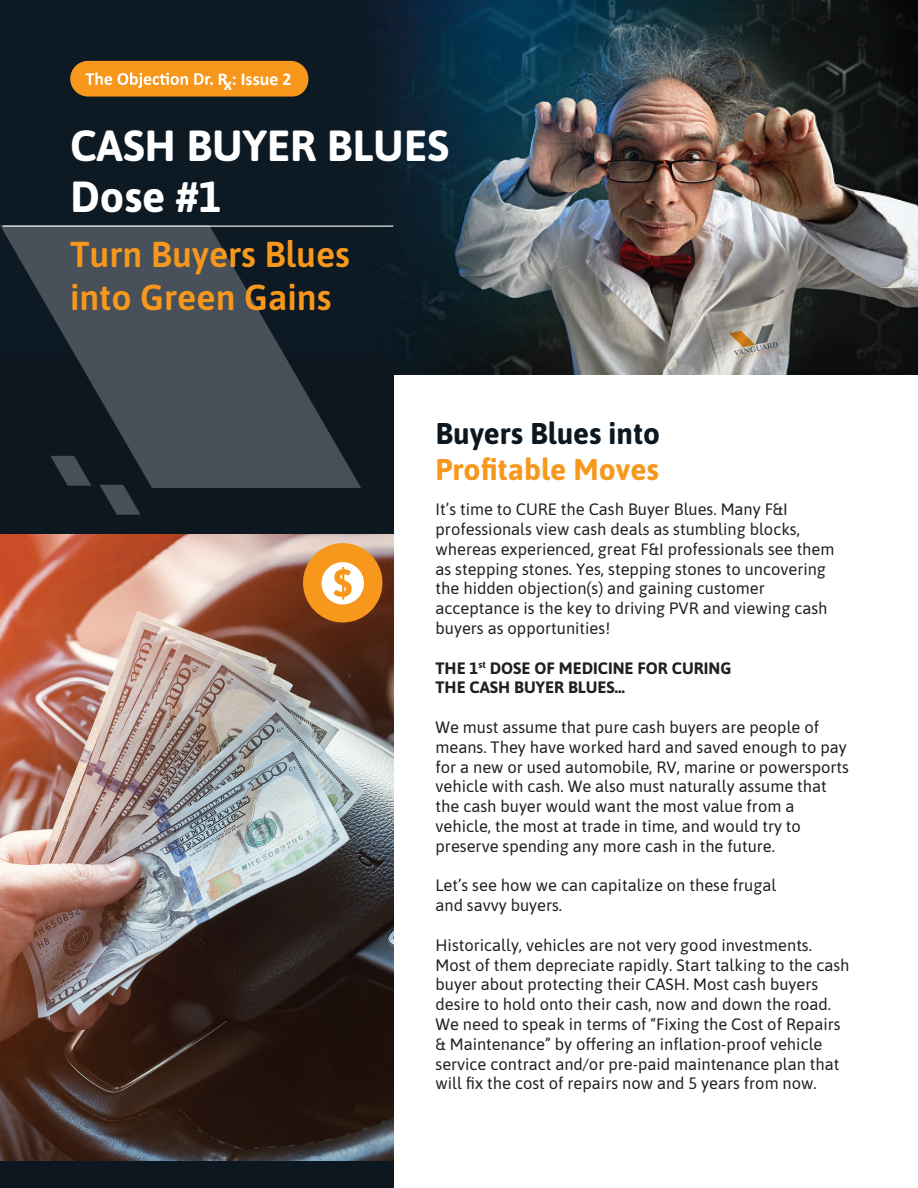
<style>
.page{position:relative;width:918px;height:1188px;background:#fff}
.page>*{position:absolute;margin:0;border:0;box-sizing:border-box;transform-origin:0 0}
.t1{font:700 43.5px/51.8px "Asap";color:#fff}
.t2{font:600 36px/42.8px "Asap";color:#f7981d}
.t3{font:700 30px "Asap";color:#0c1720}
.t4{font:700 30px "Asap";color:#f7981d}
.t5{font:700 18px "Calibri";color:#fff}
.t6{font:16.5px/19.8px "Asap";color:#231f20}
.t7{font:700 16.5px/19.8px "Asap";color:#231f20}
</style>
<div class="page">
<img style="left:0;top:0;width:918px;height:374px">
<div style="left:0;top:354px;width:393px;height:834px;background:#0c1720"></div>
<div style="left:70px;top:61px;width:238px;height:36px;background:#f7981d;border-radius:18px"></div>
<svg style="left:0;top:225px;width:361px;height:263px;fill:#485057"></svg>
<svg style="left:99px;top:485px;width:42px;height:30px"></svg>
<svg style="left:50px;top:456px;width:41px;height:30px"></svg>
<svg style="left:917px;top:0;width:1px;height:189px"></svg>
<svg style="left:729px;top:324px;width:49px;height:34px;background:#aca291"></svg>
<svg style="left:86px;top:72px;width:127px;height:16px"></svg>
<hr style="left:3px;top:226px;width:390px;height:1px;background:#fff">
<img style="left:0;top:534px;width:393px;height:627px">
<div style="left:303px;top:543px;width:79px;height:79px;background:#f7981d;border-radius:50%"></div>
<div style="left:322px;top:562px;width:42px;height:42px;background:#fff;border-radius:50%"></div>
<svg style="left:334px;top:567px;width:18px;height:33px"></svg>
<p class="t5" style="left:218px;top:66px;width:75px">Rx: Issue 2</p>
<h1 class="t1" style="left:70px;top:117px;width:380px">CASH BUYER BLUES<br>Dose #1</h1>
<h2 class="t2" style="left:70px;top:231px;width:282px">Turn Buyers Blues into Green Gains</h2>
<h3 class="t3" style="left:436px;top:412px;width:226px">Buyers Blues into</h3>
<h3 class="t4" style="left:436px;top:448px;width:225px">Profitable Moves</h3>
<p class="t6" style="left:436px;top:499px;width:400px">It’s time to CURE the Cash Buyer Blues. Many F&amp;I professionals view cash deals as stumbling blocks, whereas experienced, great F&amp;I professionals see them as stepping stones. Yes, stepping stones to uncovering the hidden objection(s) and gaining customer acceptance is the key to driving PVR and viewing cash buyers as opportunities!</p>
<p class="t7" style="left:436px;top:657px;width:298px">THE 1<sup>st</sup> DOSE OF MEDICINE FOR CURING<br>THE CASH BUYER BLUES…</p>
<p class="t6" style="left:436px;top:716px;width:415px">We must assume that pure cash buyers are people of means. They have worked hard and saved enough to pay for a new or used automobile, RV, marine or powersports vehicle with cash. We also must naturally assume that the cash buyer would want the most value from a vehicle, the most at trade in time, and would try to preserve spending any more cash in the future.</p>
<p class="t6" style="left:436px;top:875px;width:342px">Let’s see how we can capitalize on these frugal and savvy buyers.</p>
<p class="t6" style="left:436px;top:934px;width:416px">Historically, vehicles are not very good investments.<br>Most of them depreciate rapidly. Start talking to the cash buyer about protecting their CASH. Most cash buyers desire to hold onto their cash, now and down the road.<br>We need to speak in terms of “Fixing the Cost of Repairs &amp; Maintenance” by offering an inflation-proof vehicle service contract and/or pre-paid maintenance plan that will fix the cost of repairs now and 5 years from now.</p>
</div>
